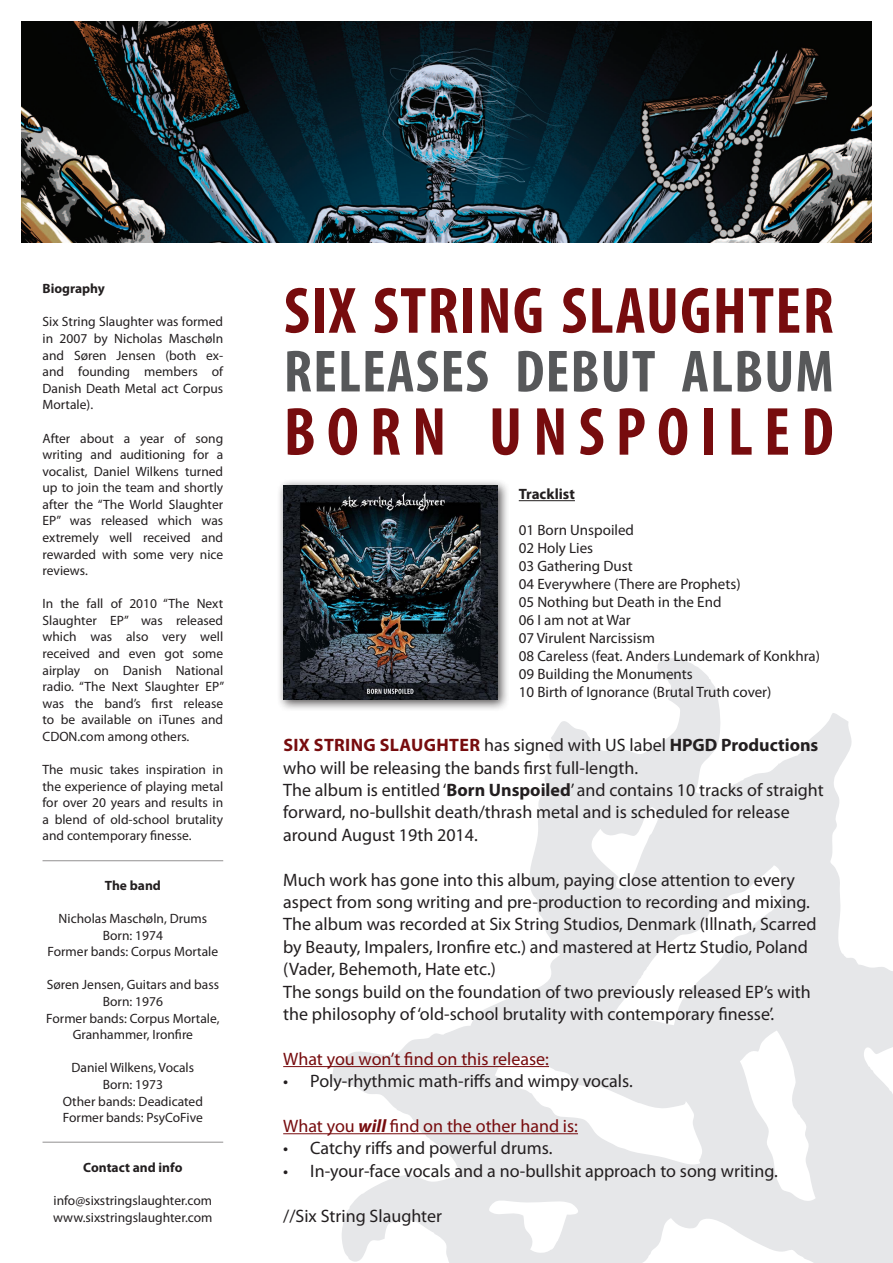
<style>
.page{position:relative;width:893px;height:1263px;background:#fff}
.page>*{position:absolute;margin:0;border:0;box-sizing:border-box;transform-origin:0 0}
.Overskrift{font:700 condensed 68.7px "Myriad Pro";letter-spacing:.17em;color:#770c0e;scale:.96 1}
.Overskrift-2{font:700 condensed 66px "Myriad Pro";letter-spacing:.02em;color:#770c0e}
.Overskrift-3{font:700 condensed 60px "Myriad Pro";letter-spacing:.02em;color:#57585a}
.Alm_tekst{font:18px/22.4px "Myriad Pro";color:#231f20}
.Alm_tekst-2{font:18px "Myriad Pro";color:#770c0e}
.Biography_etc{font:15px "Myriad Pro";color:#231f20}
.Biography_etc-2{font:700 15px "Myriad Pro";color:#231f20}
.Biography_etc-3{font:13.5px/16.5px "Myriad Pro";color:#231f20;text-align:justify}
.The_band{font:13.5px/16.5px "Myriad Pro";color:#231f20;text-align:center}
.The_band-2{font:700 13.5px "Myriad Pro";color:#231f20}
.Biography_etc-4{font:700 13.5px "Myriad Pro";color:#231f20}
.s1{font-weight:700;color:#770c0e}
.s2{font-weight:700}
.s3{font-weight:700;font-style:italic}
</style>
<div class="page">
<svg style="left:332px;top:658px;width:561px;height:605px;fill:#e6e7e9"></svg>
<hr style="left:283px;top:1066px;width:266px;height:1px;background:#770c0e">
<hr style="left:283px;top:1133px;width:295px;height:1px;background:#770c0e">
<hr style="left:43px;top:860px;width:180px;height:1px;background:#231f20">
<hr style="left:43px;top:1142px;width:180px;height:1px;background:#231f20">
<img style="left:21px;top:21px;width:851px;height:221px">
<hr style="left:519px;top:500px;width:56px;height:1px;background:#231f20">
<div style="left:277px;top:479px;width:233px;height:233px;background:#231f20;opacity:.75"></div>
<img style="left:283px;top:485px;width:215px;height:215px">
<p class="Biography_etc-4" style="left:43px;top:280px;width:64px">Biography</p>
<p class="Biography_etc-3" style="left:43px;top:313px;width:182px">Six String Slaughter was formed in 2007 by Nicholas Maschøln and Søren Jensen (both ex&shy;and founding members of Danish Death Metal act Corpus Mortale).</p>
<p class="Biography_etc-3" style="left:43px;top:429px;width:182px">After about a year of song writing and auditioning for a vocalist, Daniel Wilkens turned up to join the team and shortly after the “The World Slaughter EP” was released which was extremely well received and rewarded with some very nice reviews.</p>
<p class="Biography_etc-3" style="left:43px;top:595px;width:183px">In the fall of 2010 “The Next Slaughter EP” was released which was also very well received and even got some airplay on Danish National radio. “The Next Slaughter EP” was the band’s first release to be available on iTunes and CDON.com among others.</p>
<p class="Biography_etc-3" style="left:43px;top:761px;width:182px">The music takes inspiration in the experience of playing metal for over 20 years and results in a blend of old-school brutality and contemporary finesse.</p>
<p class="The_band-2" style="left:105px;top:877px;width:58px">The band</p>
<p class="The_band" style="left:59px;top:910px;width:150px">Nicholas Maschøln, Drums</p>
<p class="The_band" style="left:48px;top:927px;width:172px">Born: 1974<br>Former bands: Corpus Mortale</p>
<p class="The_band" style="left:47px;top:976px;width:174px">Søren Jensen, Guitars and bass<br>Born: 1976</p>
<p class="The_band" style="left:46px;top:1010px;width:175px">Former bands: Corpus Mortale,<br>Granhammer, Ironfire</p>
<p class="The_band" style="left:72px;top:1059px;width:124px">Daniel Wilkens, Vocals<br>Born: 1973</p>
<p class="The_band" style="left:63px;top:1092px;width:142px;text-align:left">Other bands: Deadicated<br>Former bands: PsyCoFive</p>
<p class="The_band-2" style="left:83px;top:1158px;width:101px">Contact and info</p>
<p class="Biography_etc-3" style="left:54px;top:1192px;width:160px">info@sixstringslaughter.com</p>
<p class="Biography_etc-3" style="left:53px;top:1208px;width:161px">www.sixstringslaughter.com</p>
<p class="Overskrift-2" style="left:284px;top:269px;width:551px">SIX STRING SLAUGHTER</p>
<p class="Overskrift-3" style="left:284px;top:334px;width:551px">RELEASES DEBUT ALBUM</p>
<p class="Overskrift" style="left:284px;top:389px;width:574px">BORN UNSPOILED</p>
<p class="Biography_etc-2" style="left:519px;top:484px;width:58px">Tracklist</p>
<p class="Biography_etc" style="left:519px;top:521px;width:117px">01 Born Unspoiled</p>
<p class="Biography_etc" style="left:519px;top:539px;width:76px">02 Holy Lies</p>
<p class="Biography_etc" style="left:519px;top:557px;width:115px">03 Gathering Dust</p>
<p class="Biography_etc" style="left:519px;top:575px;width:223px">04 Everywhere (There are Prophets)</p>
<p class="Biography_etc" style="left:519px;top:593px;width:204px">05 Nothing but Death in the End</p>
<p class="Biography_etc" style="left:519px;top:611px;width:114px">06 I am not at War</p>
<p class="Biography_etc" style="left:519px;top:629px;width:138px">07 Virulent Narcissism</p>
<p class="Biography_etc" style="left:519px;top:647px;width:303px">08 Careless (feat. Anders Lundemark of Konkhra)</p>
<p class="Biography_etc" style="left:519px;top:665px;width:176px">09 Building the Monuments</p>
<p class="Biography_etc" style="left:519px;top:683px;width:254px">10 Birth of Ignorance (Brutal Truth cover)</p>
<p class="Alm_tekst" style="left:283px;top:734px;width:537px"><span class="s1">SIX STRING SLAUGHTER</span> has signed with US label <span class="s2">HPGD Productions </span>who will be releasing the bands first full-length.</p>
<p class="Alm_tekst" style="left:283px;top:779px;width:542px">The album is entitled ‘<span class="s2">Born Unspoiled</span>’ and contains 10 tracks of straight forward, no-bullshit death/thrash metal and is scheduled for release around August 19th 2014.</p>
<p class="Alm_tekst" style="left:283px;top:868px;width:535px">Much work has gone into this album, paying close attention to every aspect from song writing and pre-production to recording and mixing.<br>The album was recorded at Six String Studios, Denmark (Illnath, Scarred by Beauty, Impalers, Ironfire etc.) and mastered at Hertz Studio, Poland (Vader, Behemoth, Hate etc.)</p>
<p class="Alm_tekst" style="left:283px;top:980px;width:529px">The songs build on the foundation of two previously released EP’s with the philosophy of ‘old-school brutality with contemporary finesse’.</p>
<p class="Alm_tekst-2" style="left:283px;top:1048px;width:267px">What you won’t find on this release:</p>
<p class="Alm_tekst" style="left:283px;top:1070px;width:351px">• Poly-rhythmic math-riffs and wimpy vocals.</p>
<p class="Alm_tekst-2" style="left:283px;top:1115px;width:296px">What you <span class="s3">will</span> find on the other hand is:</p>
<p class="Alm_tekst" style="left:283px;top:1137px;width:271px">• Catchy riffs and powerful drums.</p>
<p class="Alm_tekst" style="left:283px;top:1159px;width:496px">• In-your-face vocals and a no-bullshit approach to song writing.</p>
<p class="Alm_tekst" style="left:283px;top:1204px;width:160px">//Six String Slaughter</p>
</div>
